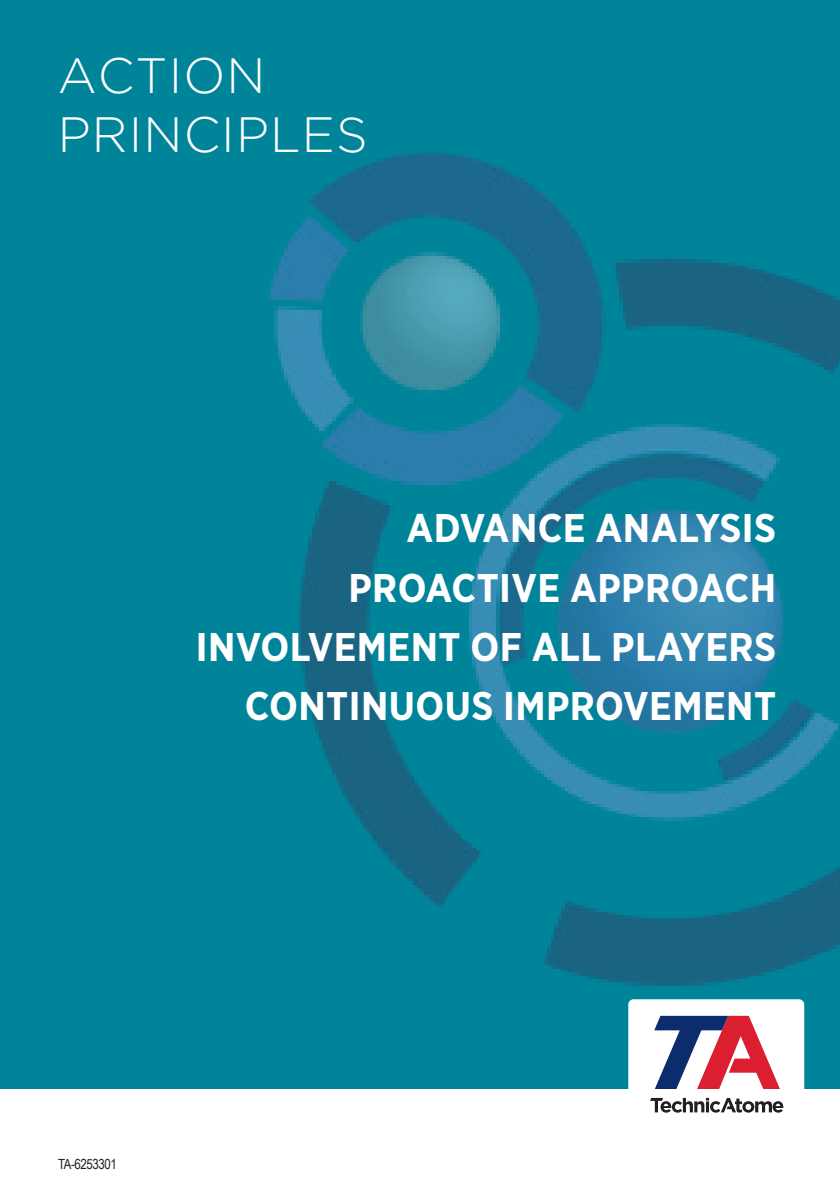
<style>
.page{position:relative;width:840px;height:1191px;background:#fff}
.page>*{position:absolute;margin:0;border:0;box-sizing:border-box;transform-origin:0 0}
.t1{font:300 49.4px/59.2px "Gotham";letter-spacing:.025em;color:#fff}
.t2{font:700 40px/59.2px "Gotham Narrow";letter-spacing:.01em;color:#fff;text-align:right}
.t3{font:14px "Arial Narrow";letter-spacing:-.03em;color:#231f20}
</style>
<div class="page">
<div style="left:0;top:0;width:839px;height:1089px;background:#00849a"></div>
<div style="left:628px;top:999px;width:175px;height:127px;background:#fff;border-radius:5px"></div>
<svg style="left:654px;top:1062px;width:125px;height:27px"></svg>
<svg style="left:650px;top:1098px;width:132px;height:14px"></svg>
<img style="left:267px;top:152px;width:572px;height:910px">
<p class="t1" style="left:58px;top:45px;width:311px">ACTION<br>PRINCIPLES</p>
<p class="t2" style="left:196px;top:498px;width:581px">ADVANCE ANALYSIS<br>PROACTIVE APPROACH<br>INVOLVEMENT OF ALL PLAYERS<br>CONTINUOUS IMPROVEMENT</p>
<p class="t3" style="left:58px;top:1154px;width:60px">TA-6253301</p>
</div>
